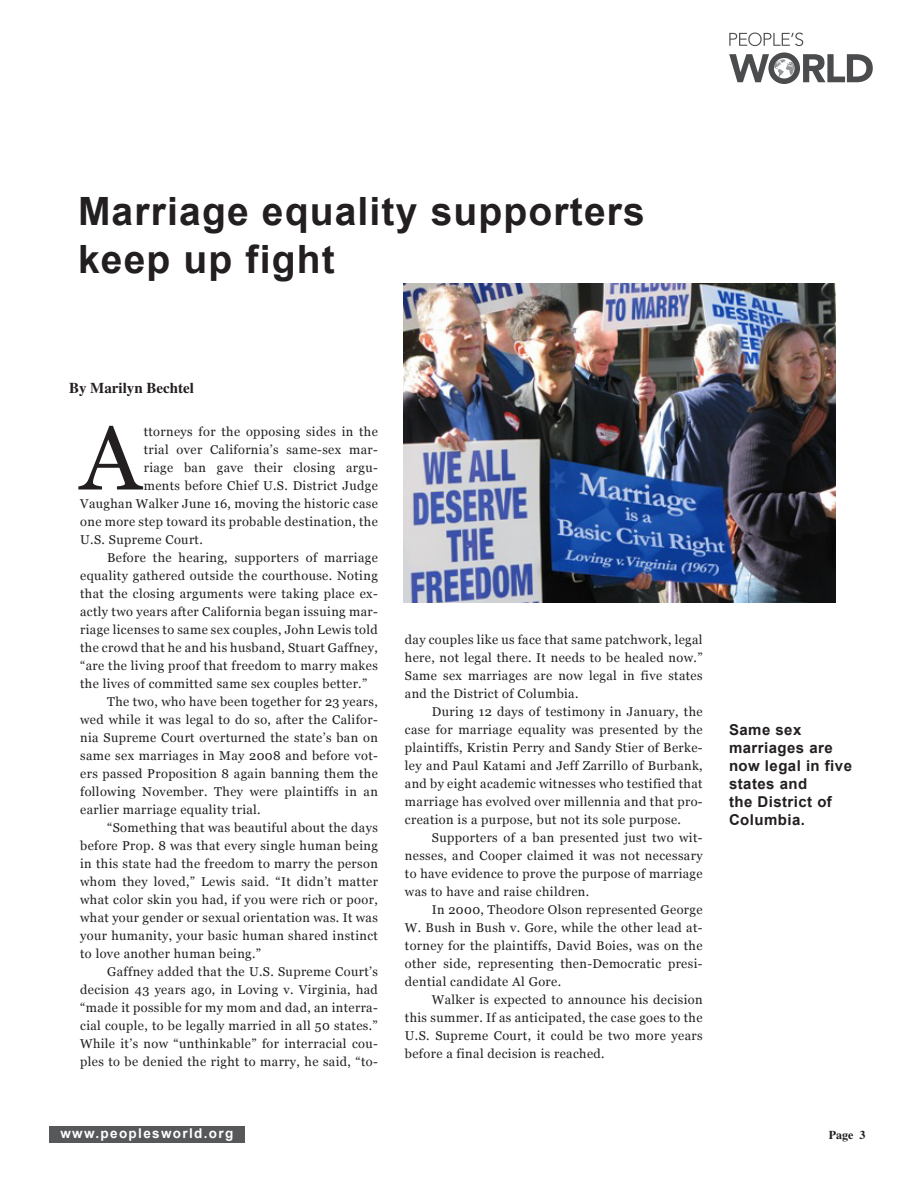
<style>
.page{position:relative;width:918px;height:1188px;background:#fff}
.page>*{position:absolute;margin:0;border:0;box-sizing:border-box;transform-origin:0 0}
.caps_paragraph{font:90.75px "Georgia";color:#231f20}
.title_arial-medium{font:700 39px "Arial";letter-spacing:.03em;color:#231f20}
.quote{font:700 15px/18px "Arial";letter-spacing:.03em;color:#231f20}
.by_line{font:700 15px "Times";color:#231f20}
.t1{font:700 13.5px "Arial";letter-spacing:.1em;color:#fff}
.body-text{font:12.75px/18px "Georgia";letter-spacing:.03em;color:#231f20;text-align:justify}
.caps_paragraph-2{font:12.75px "Georgia";letter-spacing:.03em;color:#231f20}
.by_line-2{font:700 12px "Times";color:#231f20}
</style>
<div class="page">
<img style="left:404px;top:284px;width:432px;height:318px">
<div style="left:49px;top:1126px;width:196px;height:17px;background:#57585a"></div>
<svg style="left:729px;top:33px;width:74px;height:13px"></svg>
<svg style="left:729px;top:52px;width:144px;height:32px"></svg>
<p class="title_arial-medium" style="left:78px;top:189px;width:568px">Marriage equality supporters</p>
<p class="title_arial-medium" style="left:78px;top:237px;width:258px">keep up fight</p>
<p class="by_line" style="left:69px;top:379px;width:126px">By Marilyn Bechtel</p>
<p class="caps_paragraph" style="left:80px;top:407px;width:62px">A</p>
<p class="caps_paragraph-2" style="left:144px;top:424px;width:236px">ttorneys for the opposing sides in the</p>
<p class="caps_paragraph-2" style="left:144px;top:442px;width:236px">trial over California’s same-sex mar-</p>
<p class="caps_paragraph-2" style="left:144px;top:460px;width:236px">riage ban gave their closing argu-</p>
<p class="caps_paragraph-2" style="left:144px;top:478px;width:236px">ments before Chief U.S. District Judge</p>
<p class="caps_paragraph-2" style="left:80px;top:496px;width:299px">Vaughan Walker June 16, moving the historic case</p>
<p class="caps_paragraph-2" style="left:80px;top:514px;width:299px">one more step toward its probable destination, the</p>
<p class="caps_paragraph-2" style="left:80px;top:532px;width:124px">U.S. Supreme Court.</p>
<p class="body-text" style="left:80px;top:548px;width:299px;text-indent:27px">Before the hearing, supporters of marriage equality gathered outside the courthouse. Noting that the closing arguments were taking place ex&shy;actly two years after California began issuing mar&shy;riage licenses to same sex couples, John Lewis told the crowd that he and his husband, Stuart Gaffney, “are the living proof that freedom to marry makes the lives of committed same sex couples better.”</p>
<p class="body-text" style="left:80px;top:692px;width:299px;text-indent:27px">The two, who have been together for 23 years, wed while it was legal to do so, after the Califor&shy;nia Supreme Court overturned the state’s ban on same sex marriages in May 2008 and before vot&shy;ers passed Proposition 8 again banning them the following November. They were plaintiffs in an earlier marriage equality trial.</p>
<p class="body-text" style="left:80px;top:818px;width:299px;text-indent:27px">“Something that was beautiful about the days before Prop. 8 was that every single human being in this state had the freedom to marry the person whom they loved,” Lewis said. “It didn’t matter what color skin you had, if you were rich or poor, what your gender or sexual orientation was. It was your humanity, your basic human shared instinct to love another human being.”</p>
<p class="body-text" style="left:80px;top:962px;width:299px;text-indent:27px">Gaffney added that the U.S. Supreme Court’s decision 43 years ago, in Loving v. Virginia, had “made it possible for my mom and dad, an interra&shy;cial couple, to be legally married in all 50 states.” While it’s now “unthinkable” for interracial cou&shy;ples to be denied the right to marry, he said, “to-</p>
<p class="t1" style="left:60px;top:1126px;width:174px">www.peoplesworld.org</p>
<p class="body-text" style="left:405px;top:631px;width:299px">day couples like us face that same patchwork, legal here, not legal there. It needs to be healed now.” Same sex marriages are now legal in five states and the District of Columbia.</p>
<p class="body-text" style="left:405px;top:703px;width:299px;text-indent:27px">During 12 days of testimony in January, the case for marriage equality was presented by the plaintiffs, Kristin Perry and Sandy Stier of Berke&shy;ley and Paul Katami and Jeff Zarrillo of Burbank, and by eight academic witnesses who testified that marriage has evolved over millennia and that pro&shy;creation is a purpose, but not its sole purpose.</p>
<p class="body-text" style="left:405px;top:829px;width:299px;text-indent:27px">Supporters of a ban presented just two wit&shy;nesses, and Cooper claimed it was not necessary to have evidence to prove the purpose of marriage was to have and raise children.</p>
<p class="body-text" style="left:405px;top:901px;width:299px;text-indent:27px">In 2000, Theodore Olson represented George W. Bush in Bush v. Gore, while the other lead at&shy;torney for the plaintiffs, David Boies, was on the other side, representing then-Democratic presi&shy;dential candidate Al Gore.</p>
<p class="body-text" style="left:405px;top:991px;width:299px;text-indent:27px">Walker is expected to announce his decision this summer. If as anticipated, the case goes to the U.S. Supreme Court, it could be two more years before a final decision is reached.</p>
<p class="quote" style="left:729px;top:721px;width:74px">Same sex</p>
<p class="quote" style="left:729px;top:739px;width:125px">marriages are now legal in five states and</p>
<p class="quote" style="left:729px;top:793px;width:104px">the District of<br>Columbia.</p>
<p class="by_line-2" style="left:829px;top:1128px;width:38px">Page 3</p>
</div>
